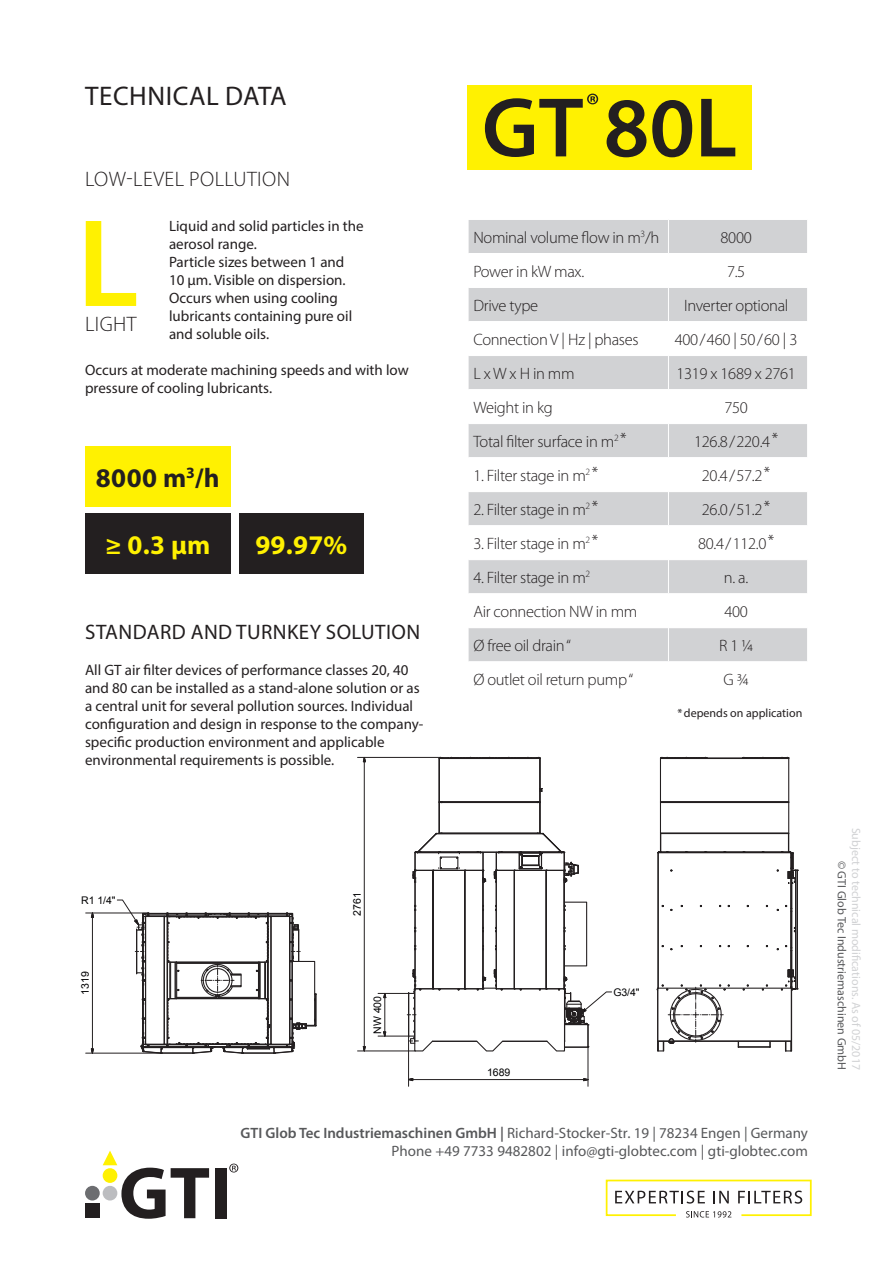
<style>
.page{position:relative;width:893px;height:1263px;background:#fff}
.page>*{position:absolute;margin:0;border:0;box-sizing:border-box;transform-origin:0 0}
.t1{font:600 126px "Myriad Pro";color:#fff101}
.t2{font:27px "Myriad Pro";letter-spacing:.02em;color:#231f20}
.t3{font:700 27px "Myriad Pro";color:#fff101}
.t4{font:700 27px "Myriad Pro";color:#231f20}
.t5{font:21px "Myriad Pro";letter-spacing:.02em;color:#231f20}
.t6{font:300 21px "Myriad Pro";letter-spacing:.02em;color:#231f20}
.t7{font:300 16.5px "Myriad Pro";letter-spacing:-.02em;color:#231f20}
.t8{font:15px/18px "Myriad Pro";color:#231f20}
.t9{font:15px/18px "Myriad Pro";color:#57585a;text-align:right}
.t10{font:12px "Myriad Pro";color:#d1d2d4}
.t11{font:12px "Myriad Pro";color:#57585a}
.t12{font:12px "Myriad Pro";color:#231f20}
.t13{font:10.5px "Arial";letter-spacing:-.005em;color:#000002}
.t14{font:6px "Arial";color:#000002}
.s1{font-weight:600}
</style>
<div class="page">
<svg style="left:606px;top:1179px;width:206px;height:38px"></svg>
<div style="left:215px;top:1168px;width:11px;height:50px;background:#231f20"></div>
<svg style="left:229px;top:1163px;width:9px;height:9px"></svg>
<div style="left:85px;top:1186px;width:15px;height:14px;background:#6c6d70;border-radius:50%"></div>
<div style="left:85px;top:1203px;width:15px;height:15px;background:#231f20"></div>
<svg style="left:103px;top:1150px;width:106px;height:69px"></svg>
<div style="left:85px;top:446px;width:146px;height:61px;background:#fff101"></div>
<div style="left:85px;top:513px;width:146px;height:61px;background:#231f20"></div>
<div style="left:239px;top:513px;width:125px;height:61px;background:#231f20"></div>
<div style="left:469px;top:220px;width:338px;height:33px;background:#d1d2d4"></div>
<svg style="left:469px;top:288px;width:338px;height:373px;fill:#d1d2d4"></svg>
<svg style="left:469px;top:322px;width:338px;height:101px"></svg>
<hr style="left:668px;top:220px;width:1px;height:33px;background:#fff">
<hr style="left:668px;top:288px;width:1px;height:33px;background:#fff">
<hr style="left:468px;top:321px;width:200px;height:1px;background:#fff">
<hr style="left:668px;top:321px;width:140px;height:1px;background:#fff">
<hr style="left:668px;top:322px;width:1px;height:33px;background:#fff">
<hr style="left:468px;top:355px;width:200px;height:1px;background:#fff">
<hr style="left:668px;top:355px;width:140px;height:1px;background:#fff">
<hr style="left:668px;top:356px;width:1px;height:33px;background:#fff">
<hr style="left:468px;top:389px;width:200px;height:1px;background:#fff">
<hr style="left:668px;top:389px;width:140px;height:1px;background:#fff">
<hr style="left:668px;top:390px;width:1px;height:33px;background:#fff">
<hr style="left:468px;top:423px;width:200px;height:1px;background:#fff">
<hr style="left:668px;top:423px;width:140px;height:1px;background:#fff">
<hr style="left:668px;top:424px;width:1px;height:33px;background:#fff">
<hr style="left:468px;top:457px;width:200px;height:1px;background:#fff">
<hr style="left:668px;top:457px;width:140px;height:1px;background:#fff">
<hr style="left:668px;top:458px;width:1px;height:33px;background:#fff">
<hr style="left:468px;top:491px;width:200px;height:1px;background:#fff">
<hr style="left:668px;top:491px;width:140px;height:1px;background:#fff">
<hr style="left:668px;top:492px;width:1px;height:33px;background:#fff">
<hr style="left:468px;top:525px;width:200px;height:1px;background:#fff">
<hr style="left:668px;top:525px;width:140px;height:1px;background:#fff">
<hr style="left:668px;top:526px;width:1px;height:33px;background:#fff">
<hr style="left:468px;top:559px;width:200px;height:1px;background:#fff">
<hr style="left:668px;top:559px;width:140px;height:1px;background:#fff">
<hr style="left:668px;top:560px;width:1px;height:33px;background:#fff">
<hr style="left:468px;top:593px;width:200px;height:1px;background:#fff">
<hr style="left:668px;top:593px;width:140px;height:1px;background:#fff">
<hr style="left:668px;top:594px;width:1px;height:33px;background:#fff">
<hr style="left:468px;top:627px;width:200px;height:1px;background:#fff">
<hr style="left:668px;top:627px;width:140px;height:1px;background:#fff">
<hr style="left:668px;top:628px;width:1px;height:33px;background:#fff">
<div style="left:468px;top:85px;width:284px;height:85px;background:#fff101"></div>
<svg style="left:485px;top:94px;width:113px;height:63px"></svg>
<svg style="left:607px;top:100px;width:39px;height:57px"></svg>
<svg style="left:652px;top:100px;width:40px;height:57px"></svg>
<svg style="left:701px;top:99px;width:34px;height:57px"></svg>
<svg style="left:91px;top:912px;width:3px;height:10px"></svg>
<svg style="left:91px;top:1048px;width:3px;height:5px"></svg>
<hr style="left:92px;top:917px;width:1px;height:132px;background:#231f20">
<hr style="left:86px;top:913px;width:62px;height:1px;background:#231f20">
<hr style="left:86px;top:1053px;width:75px;height:1px;background:#231f20">
<svg style="left:117px;top:899px;width:200px;height:155px"></svg>
<svg style="left:357px;top:756px;width:232px;height:331px"></svg>
<svg style="left:383px;top:1031px;width:3px;height:7px"></svg>
<svg style="left:383px;top:991px;width:3px;height:11px"></svg>
<hr style="left:385px;top:997px;width:1px;height:35px;background:#231f20">
<hr style="left:378px;top:1036px;width:31px;height:1px;background:#231f20">
<hr style="left:378px;top:993px;width:31px;height:1px;background:#231f20">
<svg style="left:406px;top:1078px;width:7px;height:3px"></svg>
<svg style="left:583px;top:1078px;width:5px;height:3px"></svg>
<hr style="left:413px;top:1079px;width:171px;height:1px;background:#231f20">
<hr style="left:588px;top:1047px;width:1px;height:39px;background:#231f20">
<hr style="left:408px;top:1037px;width:1px;height:49px;background:#231f20">
<svg style="left:363px;top:1046px;width:3px;height:7px"></svg>
<svg style="left:363px;top:756px;width:3px;height:10px"></svg>
<hr style="left:364px;top:762px;width:1px;height:284px;background:#231f20">
<hr style="left:358px;top:1051px;width:57px;height:1px;background:#231f20">
<hr style="left:358px;top:757px;width:82px;height:1px;background:#231f20">
<svg style="left:407px;top:969px;width:205px;height:83px"></svg>
<svg style="left:657px;top:756px;width:142px;height:234px"></svg>
<svg style="left:656px;top:944px;width:142px;height:108px"></svg>
<h2 class="t2" style="left:85px;top:80px;width:203px">TECHNICAL DATA</h2>
<h3 class="t6" style="left:85px;top:167px;width:206px">LOW-LEVEL POLLUTION</h3>
<p class="t8" style="left:169px;top:217px;width:196px">Liquid and solid particles in the aerosol range.<br>Particle sizes between 1 and<br>10 μm. Visible on dispersion.<br>Occurs when using cooling lubricants containing pure oil and soluble oils.</p>
<p class="t8" style="left:85px;top:361px;width:325px">Occurs at moderate machining speeds and with low pressure of cooling lubricants.</p>
<h1 class="t1" style="left:77px;top:194px;width:64px">L</h1>
<h3 class="t6" style="left:85px;top:313px;width:53px">LIGHT</h3>
<h2 class="t4" style="left:96px;top:460px;width:125px">8000 m<sup>3</sup>/h</h2>
<h2 class="t3" style="left:105px;top:527px;width:106px">≥ 0.3 µm</h2>
<h2 class="t3" style="left:255px;top:527px;width:94px">99.97%</h2>
<h3 class="t5" style="left:85px;top:619px;width:336px">STANDARD AND TURNKEY SOLUTION</h3>
<p class="t8" style="left:85px;top:661px;width:340px">All GT air filter devices of performance classes 20, 40 and 80 can be installed as a stand-alone solution or as a central unit for several pollution sources. Individual configuration and design in response to the company&shy;specific production environment and applicable environmental requirements is possible.</p>
<p class="t13" style="left:78px;top:696px;width:25px;rotate:-90deg">2761</p>
<p class="t7" style="left:473px;top:228px;width:188px">Nominal volume flow in m<sup>3</sup>/h</p>
<p class="t7" style="left:720px;top:228px;width:33px">8000</p>
<p class="t7" style="left:473px;top:262px;width:112px">Power in kW max.</p>
<p class="t7" style="left:727px;top:262px;width:20px">7.5</p>
<p class="t7" style="left:473px;top:296px;width:66px">Drive type</p>
<p class="t7" style="left:684px;top:296px;width:106px">Inverter optional</p>
<p class="t7" style="left:473px;top:330px;width:167px">Connection V | Hz | phases</p>
<p class="t7" style="left:675px;top:330px;width:124px">400/460 | 50/60 | 3</p>
<p class="t7" style="left:473px;top:364px;width:103px">L x W x H in mm</p>
<p class="t7" style="left:676px;top:364px;width:121px">1319 x 1689 x 2761</p>
<p class="t7" style="left:473px;top:398px;width:81px">Weight in kg</p>
<p class="t7" style="left:724px;top:398px;width:25px">750</p>
<p class="t7" style="left:473px;top:432px;width:155px">Total filter surface in m<sup>2</sup> *</p>
<p class="t7" style="left:694px;top:432px;width:85px">126.8/220.4*</p>
<p class="t7" style="left:473px;top:466px;width:126px">1. Filter stage in m<sup>2</sup> *</p>
<p class="t7" style="left:702px;top:466px;width:70px">20.4/57.2*</p>
<p class="t7" style="left:473px;top:500px;width:126px">2. Filter stage in m<sup>2</sup> *</p>
<p class="t7" style="left:702px;top:500px;width:70px">26.0/51.2*</p>
<p class="t7" style="left:473px;top:534px;width:126px">3. Filter stage in m<sup>2</sup> *</p>
<p class="t7" style="left:698px;top:534px;width:78px">80.4/112.0*</p>
<p class="t7" style="left:473px;top:568px;width:118px">4. Filter stage in m<sup>2</sup></p>
<p class="t7" style="left:724px;top:568px;width:26px">n. a.</p>
<p class="t7" style="left:473px;top:602px;width:166px">Air connection NW in mm</p>
<p class="t7" style="left:724px;top:602px;width:25px">400</p>
<p class="t7" style="left:473px;top:636px;width:99px">Ø free oil drain “</p>
<p class="t7" style="left:719px;top:636px;width:36px">R 1 1/4</p>
<p class="t7" style="left:473px;top:670px;width:162px">Ø outlet oil return pump “</p>
<p class="t7" style="left:724px;top:670px;width:27px">G 3/4</p>
<p class="t12" style="left:677px;top:706px;width:126px">*depends on application</p>
<p class="t13" style="left:81px;top:893px;width:36px">R1 1/4"</p>
<p class="t13" style="left:78px;top:995px;width:25px;rotate:-90deg">1319</p>
<p class="t13" style="left:350px;top:916px;width:25px;rotate:-90deg">2761</p>
<p class="t13" style="left:371px;top:1033px;width:39px;rotate:-90deg">NW 400</p>
<p class="t13" style="left:487px;top:1065px;width:25px">1689</p>
<p class="t13" style="left:613px;top:985px;width:28px">G3/4"</p>
<p class="t14" style="left:621px;top:989px;width:27px">Werkstoff</p>
<p class="t9" style="left:241px;top:1124px;width:569px"><span class="s1">GTI Glob Tec Industriemaschinen GmbH |</span> Richard-Stocker-Str. 19 | 78234 Engen | Germany<br>Phone +49 7733 9482802 | info@gti-globtec.com | gti-globtec.com</p>
<p class="t10" style="left:863px;top:827px;width:244px;rotate:90deg">Subject to technical modifications. As of 05/2017</p>
<p class="t11" style="left:849px;top:861px;width:211px;rotate:90deg">© GTI Glob Tec Industriemaschinen GmbH</p>
</div>
